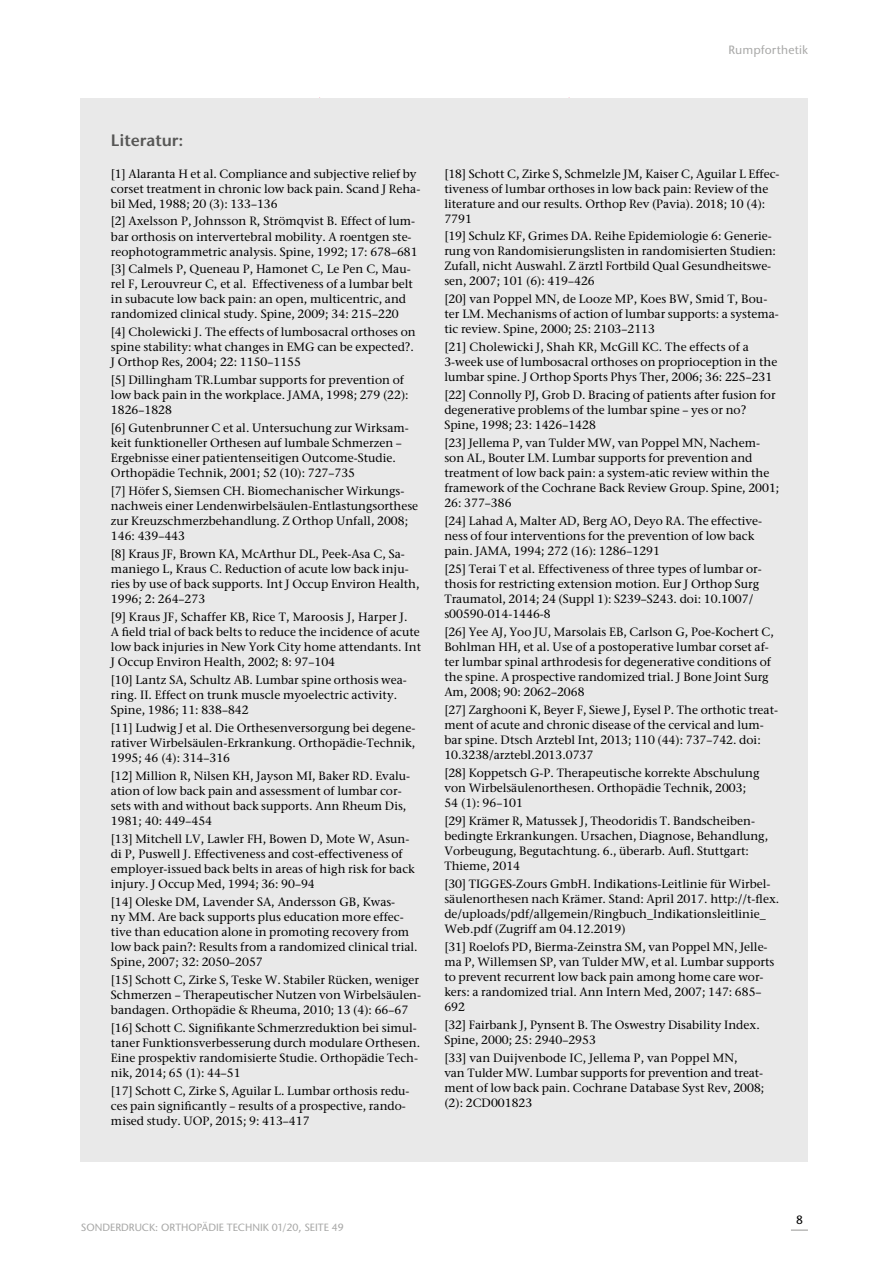
<style>
.page{position:relative;width:893px;height:1263px;background:#fff}
.page>*{position:absolute;margin:0;border:0;box-sizing:border-box;transform-origin:0 0}
.t1{font:600 16.5px "Stone Sans ITC Std";color:#575756}
.t2{font:500 12px/15px "Stone Ser ITC Std";color:#000}
.t3{font:500 12px "Stone Sans ITC Std";letter-spacing:.01em;color:#a8a8a7}
.t4{font:500 12px "Stone Sans ITC Std";color:#000}
.t5{font:500 10.5px "Stone Sans ITC Std";color:#a8a8a7}
</style>
<div class="page">
<svg style="left:791px;top:1229px;width:17px;height:2px"></svg>
<div style="left:81px;top:98px;width:727px;height:1064px;background:#e9e9e9"></div>
<p class="t3" style="left:728px;top:43px;width:81px">Rumpforthetik</p>
<h1 class="t1" style="left:111px;top:130px;width:74px">Literatur:</h1>
<p class="t2" style="left:111px;top:166px;width:311px">[1] Alaranta H et al. Compliance and subjective relief by corset treatment in chronic low back pain. Scand J Reha&shy;bil Med, 1988; 20 (3): 133–136</p>
<p class="t2" style="left:111px;top:214px;width:308px">[2] Axelsson P, Johnsson R, Strömqvist B. Effect of lum&shy;bar orthosis on intervertebral mobility. A roentgen ste&shy;reophotogrammetric analysis. Spine, 1992; 17: 678–681</p>
<p class="t2" style="left:111px;top:262px;width:303px">[3] Calmels P, Queneau P, Hamonet C, Le Pen C, Mau&shy;rel F, Lerouvreur C, et al. Effectiveness of a lumbar belt in subacute low back pain: an open, multicentric, and randomized clinical study. Spine, 2009; 34: 215–220</p>
<p class="t2" style="left:111px;top:325px;width:306px">[4] Cholewicki J. The effects of lumbosacral orthoses on spine stability: what changes in EMG can be expected?.<br>J Orthop Res, 2004; 22: 1150–1155</p>
<p class="t2" style="left:111px;top:373px;width:299px">[5] Dillingham TR.Lumbar supports for prevention of low back pain in the workplace. JAMA, 1998; 279 (22):<br>1826–1828</p>
<p class="t2" style="left:111px;top:421px;width:299px">[6] Gutenbrunner C et al. Untersuchung zur Wirksam&shy;keit funktioneller Orthesen auf lumbale Schmerzen – Ergebnisse einer patientenseitigen Outcome-Studie.<br>Orthopädie Technik, 2001; 52 (10): 727–735</p>
<p class="t2" style="left:111px;top:484px;width:309px">[7] Höfer S, Siemsen CH. Biomechanischer Wirkungs&shy;nachweis einer Lendenwirbelsäulen-Entlastungsorthese zur Kreuzschmerzbehandlung. Z Orthop Unfall, 2008; 146: 439–443</p>
<p class="t2" style="left:111px;top:547px;width:310px">[8] Kraus JF, Brown KA, McArthur DL, Peek-Asa C, Sa&shy;maniego L, Kraus C. Reduction of acute low back inju&shy;ries by use of back supports. Int J Occup Environ Health, 1996; 2: 264–273</p>
<p class="t2" style="left:111px;top:610px;width:312px">[9] Kraus JF, Schaffer KB, Rice T, Maroosis J, Harper J.<br>A field trial of back belts to reduce the incidence of acute low back injuries in New York City home attendants. Int J Occup Environ Health, 2002; 8: 97–104</p>
<p class="t2" style="left:111px;top:673px;width:297px">[10] Lantz SA, Schultz AB. Lumbar spine orthosis wea&shy;ring. II. Effect on trunk muscle myoelectric activity.<br>Spine, 1986; 11: 838–842</p>
<p class="t2" style="left:111px;top:721px;width:306px;text-align:justify">[11] Ludwig J et al. Die Orthesenversorgung bei degene&shy;rativer Wirbelsäulen-Erkrankung. Orthopädie-Technik, 1995; 46 (4): 314–316</p>
<p class="t2" style="left:111px;top:768px;width:301px">[12] Million R, Nilsen KH, Jayson MI, Baker RD. Evalu&shy;ation of low back pain and assessment of lumbar cor&shy;sets with and without back supports. Ann Rheum Dis, 1981; 40: 449–454</p>
<p class="t2" style="left:111px;top:831px;width:305px">[13] Mitchell LV, Lawler FH, Bowen D, Mote W, Asun&shy;di P, Puswell J. Effectiveness and cost-effectiveness of employer-issued back belts in areas of high risk for back injury. J Occup Med, 1994; 36: 90–94</p>
<p class="t2" style="left:111px;top:894px;width:308px">[14] Oleske DM, Lavender SA, Andersson GB, Kwas-<br>ny MM. Are back supports plus education more effec&shy;tive than education alone in promoting recovery from low back pain?: Results from a randomized clinical trial.<br>Spine, 2007; 32: 2050–2057</p>
<p class="t2" style="left:111px;top:972px;width:312px">[15] Schott C, Zirke S, Teske W. Stabiler Rücken, weniger<br>Schmerzen – Therapeutischer Nutzen von Wirbelsäulen&shy;bandagen. Orthopädie &amp; Rheuma, 2010; 13 (4): 66–67</p>
<p class="t2" style="left:111px;top:1020px;width:311px">[16] Schott C. Signifikante Schmerzreduktion bei simul&shy;taner Funktionsverbesserung durch modulare Orthesen.<br>Eine prospektiv randomisierte Studie. Orthopädie Tech&shy;nik, 2014; 65 (1): 44–51</p>
<p class="t2" style="left:111px;top:1083px;width:300px">[17] Schott C, Zirke S, Aguilar L. Lumbar orthosis redu&shy;ces pain significantly – results of a prospective, rando&shy;mised study. UOP, 2015; 9: 413–417</p>
<p class="t2" style="left:444px;top:166px;width:337px">[18] Schott C, Zirke S, Schmelzle JM, Kaiser C, Aguilar L Effec&shy;tiveness of lumbar orthoses in low back pain: Review of the literature and our results. Orthop Rev (Pavia). 2018; 10 (4):<br>7791</p>
<p class="t2" style="left:444px;top:229px;width:333px">[19] Schulz KF, Grimes DA. Reihe Epidemiologie 6: Generie&shy;rung von Randomisierungslisten in randomisierten Studien:<br>Zufall, nicht Auswahl. Z ärztl Fortbild Qual Gesundheitswe&shy;sen, 2007; 101 (6): 419–426</p>
<p class="t2" style="left:444px;top:292px;width:336px">[20] van Poppel MN, de Looze MP, Koes BW, Smid T, Bou&shy;ter LM. Mechanisms of action of lumbar supports: a systema&shy;tic review. Spine, 2000; 25: 2103–2113</p>
<p class="t2" style="left:444px;top:340px;width:334px">[21] Cholewicki J, Shah KR, McGill KC. The effects of a<br>3-week use of lumbosacral orthoses on proprioception in the lumbar spine. J Orthop Sports Phys Ther, 2006; 36: 225–231</p>
<p class="t2" style="left:444px;top:388px;width:333px">[22] Connolly PJ, Grob D. Bracing of patients after fusion for degenerative problems of the lumbar spine – yes or no?<br>Spine, 1998; 23: 1426–1428</p>
<p class="t2" style="left:444px;top:436px;width:336px">[23] Jellema P, van Tulder MW, van Poppel MN, Nachem&shy;son AL, Bouter LM. Lumbar supports for prevention and treatment of low back pain: a system-atic review within the framework of the Cochrane Back Review Group. Spine, 2001; 26: 377–386</p>
<p class="t2" style="left:444px;top:514px;width:318px">[24] Lahad A, Malter AD, Berg AO, Deyo RA. The effective&shy;ness of four interventions for the prevention of low back pain. JAMA, 1994; 272 (16): 1286–1291</p>
<p class="t2" style="left:444px;top:562px;width:319px">[25] Terai T et al. Effectiveness of three types of lumbar or&shy;thosis for restricting extension motion. Eur J Orthop Surg Traumatol, 2014; 24 (Suppl 1): S239–S243. doi: 10.1007/ s00590-014-1446-8</p>
<p class="t2" style="left:444px;top:625px;width:331px">[26] Yee AJ, Yoo JU, Marsolais EB, Carlson G, Poe-Kochert C, Bohlman HH, et al. Use of a postoperative lumbar corset af&shy;ter lumbar spinal arthrodesis for degenerative conditions of the spine. A prospective randomized trial. J Bone Joint Surg Am, 2008; 90: 2062–2068</p>
<p class="t2" style="left:444px;top:703px;width:335px">[27] Zarghooni K, Beyer F, Siewe J, Eysel P. The orthotic treat&shy;ment of acute and chronic disease of the cervical and lum&shy;bar spine. Dtsch Arztebl Int, 2013; 110 (44): 737–742. doi:<br>10.3238/arztebl.2013.0737</p>
<p class="t2" style="left:444px;top:766px;width:317px">[28] Koppetsch G-P. Therapeutische korrekte Abschulung von Wirbelsäulenorthesen. Orthopädie Technik, 2003;<br>54 (1): 96–101</p>
<p class="t2" style="left:444px;top:813px;width:325px">[29] Krämer R, Matussek J, Theodoridis T. Bandscheiben&shy;bedingte Erkrankungen. Ursachen, Diagnose, Behandlung, Vorbeugung, Begutachtung. 6., überarb. Aufl. Stuttgart:<br>Thieme, 2014</p>
<p class="t2" style="left:444px;top:876px;width:336px">[30] TIGGES-Zours GmbH. Indikations-Leitlinie für Wirbel&shy;säulenorthesen nach Krämer. Stand: April 2017. http://t-flex. de/uploads/pdf/allgemein/Ringbuch_Indikationsleitlinie_ Web.pdf (Zugriff am 04.12.2019)</p>
<p class="t2" style="left:444px;top:939px;width:331px">[31] Roelofs PD, Bierma-Zeinstra SM, van Poppel MN, Jelle&shy;ma P, Willemsen SP, van Tulder MW, et al. Lumbar supports to prevent recurrent low back pain among home care wor&shy;kers: a randomized trial. Ann Intern Med, 2007; 147: 685– 692</p>
<p class="t2" style="left:444px;top:1017px;width:317px">[32] Fairbank J, Pynsent B. The Oswestry Disability Index.<br>Spine, 2000; 25: 2940–2953</p>
<p class="t2" style="left:444px;top:1050px;width:322px">[33] van Duijvenbode IC, Jellema P, van Poppel MN,<br>van Tulder MW. Lumbar supports for prevention and treat&shy;ment of low back pain. Cochrane Database Syst Rev, 2008; (2): 2CD001823</p>
<p class="t5" style="left:81px;top:1220px;width:265px">SONDERDRUCK: ORTHOPÄDIE TECHNIK 01/20, SEITE 49</p>
<p class="t4" style="left:796px;top:1212px;width:8px">8</p>
</div>
